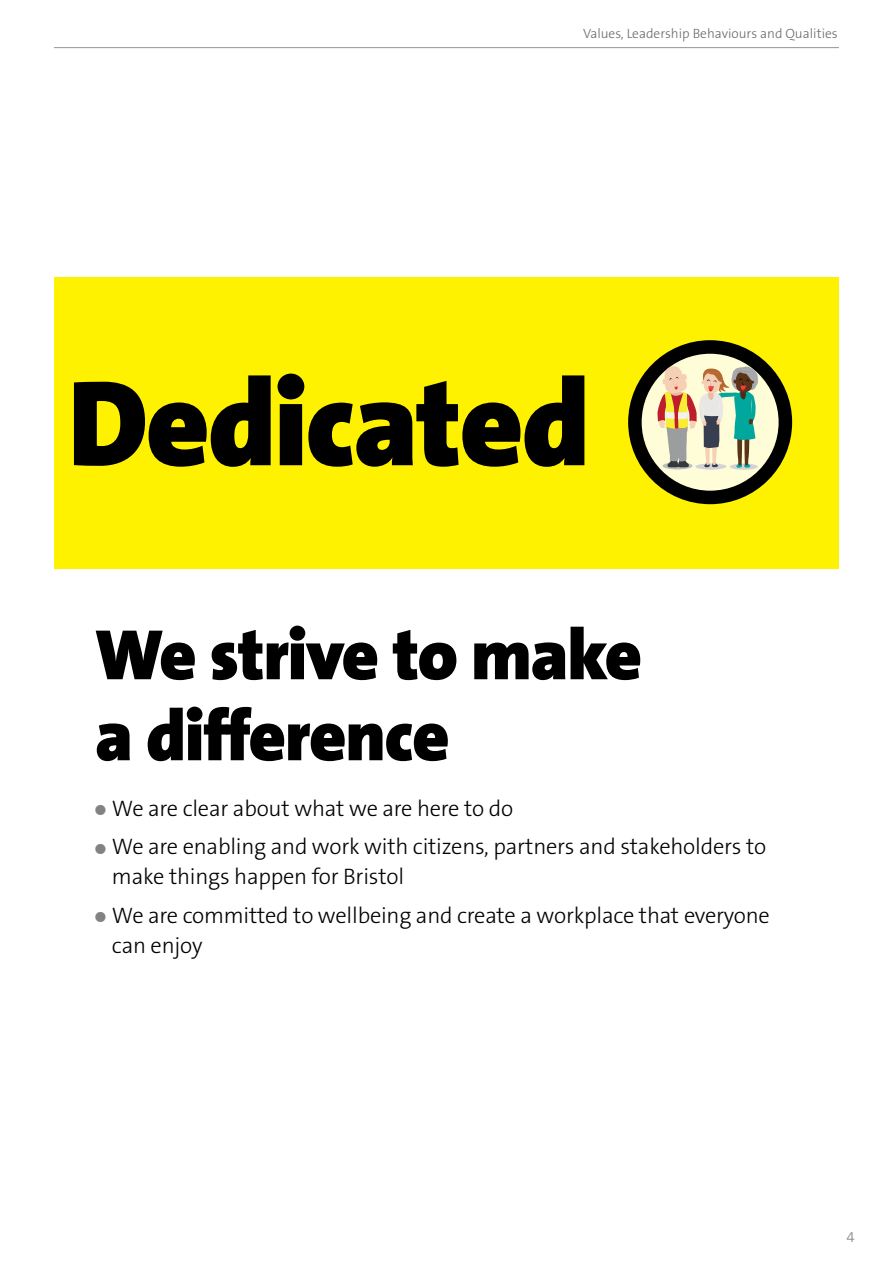
<style>
.page{position:relative;width:893px;height:1263px;background:#fff}
.page>*{position:absolute;margin:0;border:0;box-sizing:border-box;transform-origin:0 0}
.Headings_LARGE{font:900 123px "The Sans B9";letter-spacing:-.02em;color:#000}
.LARGE_subheads{font:900 72px/81px "The Sans B9";letter-spacing:-.02em;color:#000}
.t1{font:300 22.5px/30px "The Sans B3";letter-spacing:-.01em;color:#000}
.t2{font:300 15px "The Sans B3";color:#808284}
.t3{font:300 13.5px "The Sans B3";color:#696a6c}
.s1{font-family:"The Sans B9";font-weight:900;font-size:27px;color:#808284}
</style>
<div class="page">
<hr style="left:54px;top:47px;width:785px;height:1px;background:#939598">
<div style="left:54px;top:277px;width:785px;height:292px;background:#fff200"></div>
<svg style="left:628px;top:340px;width:164px;height:164px"></svg>
<p class="t3" style="left:583px;top:26px;width:256px">Values, Leadership Behaviours and Qualities</p>
<h1 class="Headings_LARGE" style="left:68px;top:358px;width:524px">Dedicated</h1>
<h2 class="LARGE_subheads" style="left:95px;top:617px;width:549px">We strive to make a difference</h2>
<p class="t1" style="left:95px;top:794px;width:420px"><span class="s1">•</span> We are clear about what we are here to do</p>
<p class="t1" style="left:112px;top:833px;width:656px;text-indent:-17px"><span class="s1">•</span> We are enabling and work with citizens, partners and stakeholders to make things happen for Bristol</p>
<p class="t1" style="left:112px;top:901px;width:659px;text-indent:-17px"><span class="s1">•</span> We are committed to wellbeing and create a workplace that everyone can enjoy</p>
<p class="t2" style="left:846px;top:1229px;width:10px">4</p>
</div>
